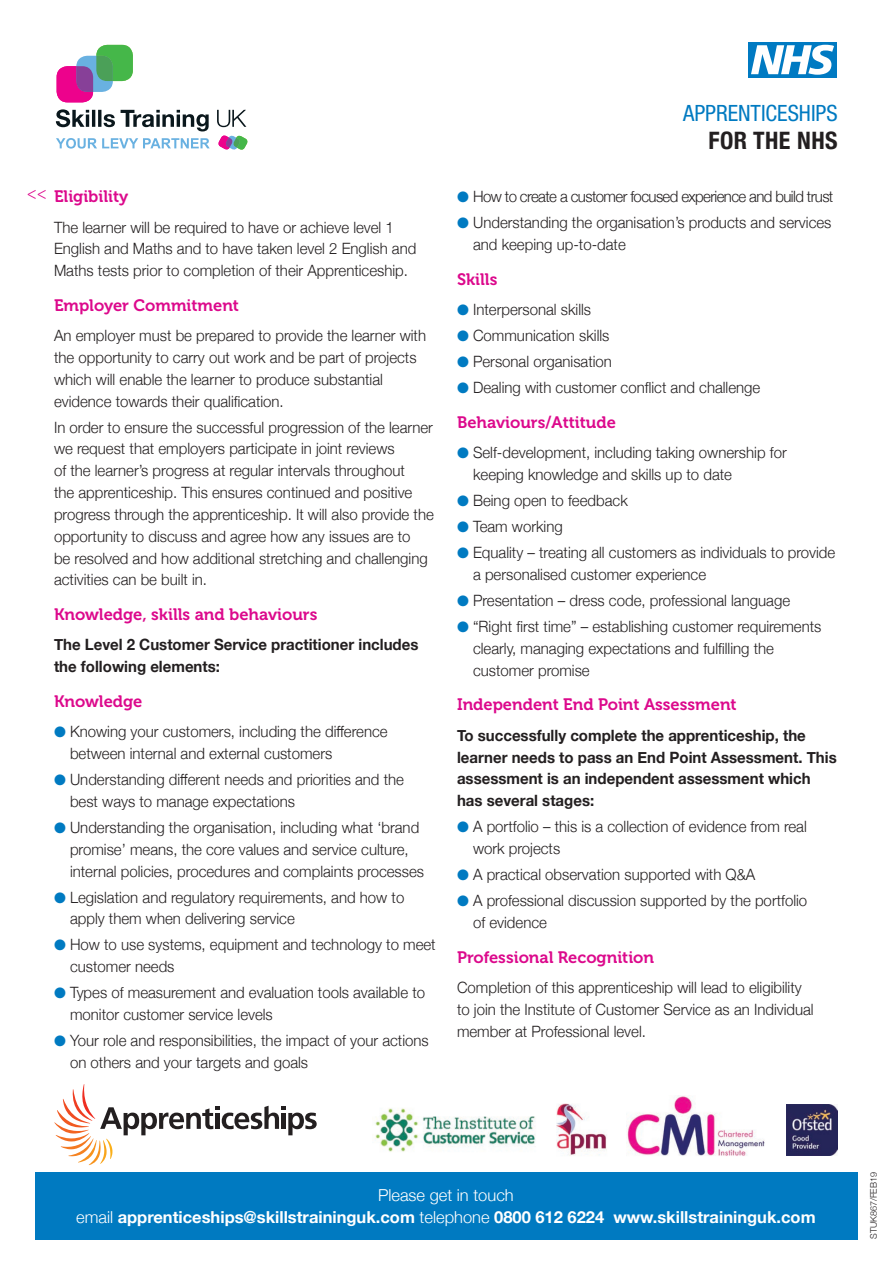
<style>
.page{position:relative;width:893px;height:1263px;background:#fff}
.page>*{position:absolute;margin:0;border:0;box-sizing:border-box;transform-origin:0 0}
.t1{font:700 condensed 24px "Helvetica Neue";letter-spacing:.02em;color:#231f20}
.t2{font:condensed 22.5px "Helvetica Neue";color:#007ac1}
.t3{font:16.5px "Museo 700";color:#dc098c}
.t4{font:700 16.5px/22.5px "Helvetica Neue";color:#fff;text-align:center}
.t5{font:300 15.6px/21.8px "Helvetica Neue";color:#231f20;scale:.96 1}
.t6{font:700 15.6px/21.8px "Helvetica Neue";color:#231f20;scale:.96 1}
.t7{font:300 15.6px "Helvetica Neue";letter-spacing:-.04em;color:#231f20;scale:.96 1}
.t8{font:300 9px "Helvetica Neue";color:#231f20}
.s1{color:#007ac1}
.s2{font-weight:300}
</style>
<div class="page">
<div style="left:748px;top:42px;width:89px;height:36px;background:#007ac2"></div>
<svg style="left:751px;top:45px;width:83px;height:30px"></svg>
<svg style="left:57px;top:45px;width:76px;height:57px"></svg>
<svg style="left:56px;top:109px;width:192px;height:41px"></svg>
<svg style="left:54px;top:1084px;width:263px;height:81px"></svg>
<hr style="left:282px;top:1113px;width:4px;height:16px;background:#231f20">
<img style="left:786px;top:1104px;width:52px;height:52px">
<img style="left:627px;top:1095px;width:138px;height:61px">
<img style="left:556px;top:1103px;width:51px;height:53px">
<img style="left:375px;top:1108px;width:161px;height:44px">
<div style="left:35px;top:1173px;width:823px;height:67px;background:#007ac1"></div>
<p class="t3" style="left:54px;top:187px;width:76px">Eligibility</p>
<p class="t5" style="left:54px;top:215px;width:379px">The learner will be required to have or achieve level 1<br>English and Maths and to have taken level 2 English and<br>Maths tests prior to completion of their Apprenticeship.</p>
<p class="t3" style="left:54px;top:296px;width:187px">Employer Commitment</p>
<p class="t5" style="left:54px;top:323px;width:389px">An employer must be prepared to provide the learner with the opportunity to carry out work and be part of projects which will enable the learner to produce substantial evidence towards their qualification.</p>
<p class="t5" style="left:54px;top:415px;width:397px">In order to ensure the successful progression of the learner we request that employers participate in joint reviews<br>of the learner’s progress at regular intervals throughout<br>the apprenticeship. This ensures continued and positive progress through the apprenticeship. It will also provide the opportunity to discuss and agree how any issues are to<br>be resolved and how additional stretching and challenging activities can be built in.</p>
<p class="t3" style="left:54px;top:605px;width:265px">Knowledge, skills and behaviours</p>
<p class="t6" style="left:54px;top:634px;width:381px">The Level 2 Customer Service practitioner includes the following elements:</p>
<p class="t3" style="left:54px;top:692px;width:90px">Knowledge</p>
<p class="t5" style="left:70px;top:719px;width:332px;text-indent:-16px"><span class="s1">●</span> Knowing your customers, including the difference between internal and external customers</p>
<p class="t5" style="left:70px;top:767px;width:349px;text-indent:-16px"><span class="s1">●</span> Understanding different needs and priorities and the best ways to manage expectations</p>
<p class="t5" style="left:70px;top:815px;width:370px;text-indent:-16px"><span class="s1">●</span> Understanding the organisation, including what ‘brand promise’ means, the core values and service culture, internal policies, procedures and complaints processes</p>
<p class="t5" style="left:70px;top:885px;width:350px;text-indent:-16px"><span class="s1">●</span> Legislation and regulatory requirements, and how to apply them when delivering service</p>
<p class="t5" style="left:70px;top:933px;width:382px;text-indent:-16px"><span class="s1">●</span> How to use systems, equipment and technology to meet customer needs</p>
<p class="t5" style="left:70px;top:981px;width:371px;text-indent:-16px"><span class="s1">●</span> Types of measurement and evaluation tools available to monitor customer service levels</p>
<p class="t5" style="left:70px;top:1029px;width:375px;text-indent:-16px"><span class="s1">●</span> Your role and responsibilities, the impact of your actions on others and your targets and goals</p>
<h2 class="t2" style="left:683px;top:100px;width:156px">APPRENTICESHIPS</h2>
<h1 class="t1" style="left:708px;top:121px;width:131px">FOR THE NHS</h1>
<p class="t7" style="left:457px;top:184px;width:394px"><span class="s1">●</span> How to create a customer focused experience and build trust</p>
<p class="t5" style="left:473px;top:211px;width:375px;text-indent:-16px"><span class="s1">●</span> Understanding the organisation’s products and services and keeping up-to-date</p>
<p class="t3" style="left:457px;top:270px;width:42px">Skills</p>
<p class="t5" style="left:457px;top:297px;width:141px"><span class="s1">●</span> Interpersonal skills</p>
<p class="t5" style="left:457px;top:323px;width:160px"><span class="s1">●</span> Communication skills</p>
<p class="t5" style="left:457px;top:350px;width:163px"><span class="s1">●</span> Personal organisation</p>
<p class="t5" style="left:457px;top:376px;width:317px"><span class="s1">●</span> Dealing with customer conflict and challenge</p>
<p class="t3" style="left:457px;top:413px;width:160px">Behaviours/Attitude</p>
<p class="t5" style="left:473px;top:441px;width:328px;text-indent:-16px"><span class="s1">●</span> Self-development, including taking ownership for keeping knowledge and skills up to date</p>
<p class="t5" style="left:457px;top:488px;width:179px"><span class="s1">●</span> Being open to feedback</p>
<p class="t5" style="left:457px;top:514px;width:112px"><span class="s1">●</span> Team working</p>
<p class="t5" style="left:473px;top:541px;width:379px;text-indent:-16px"><span class="s1">●</span> Equality – treating all customers as individuals to provide a personalised customer experience</p>
<p class="t5" style="left:457px;top:588px;width:348px"><span class="s1">●</span> Presentation – dress code, professional language</p>
<p class="t5" style="left:473px;top:615px;width:364px;text-indent:-16px"><span class="s1">●</span> “Right first time” – establishing customer requirements clearly, managing expectations and fulfilling the customer promise</p>
<p class="t3" style="left:457px;top:695px;width:281px">Independent End Point Assessment</p>
<p class="t6" style="left:457px;top:725px;width:397px">To successfully complete the apprenticeship, the learner needs to pass an End Point Assessment. This assessment is an independent assessment which has several stages:</p>
<p class="t5" style="left:473px;top:815px;width:349px;text-indent:-16px"><span class="s1">●</span> A portfolio – this is a collection of evidence from real work projects</p>
<p class="t5" style="left:457px;top:863px;width:312px"><span class="s1">●</span> A practical observation supported with Q&amp;A</p>
<p class="t5" style="left:473px;top:889px;width:350px;text-indent:-16px"><span class="s1">●</span> A professional discussion supported by the portfolio of evidence</p>
<p class="t3" style="left:457px;top:948px;width:199px">Professional Recognition</p>
<p class="t5" style="left:457px;top:975px;width:373px">Completion of this apprenticeship will lead to eligibility to join the Institute of Customer Service as an Individual member at Professional level.</p>
<p class="t4" style="left:76px;top:1184px;width:741px"><span class="s2">Please get in touch<br>email</span> apprenticeships@skillstraininguk.com <span class="s2">telephone</span> 0800 612 6224 www.skillstraininguk.com</p>
<p class="t8" style="left:866px;top:1239px;width:68px;rotate:-90deg">STUK867/FEB19</p>
</div>
